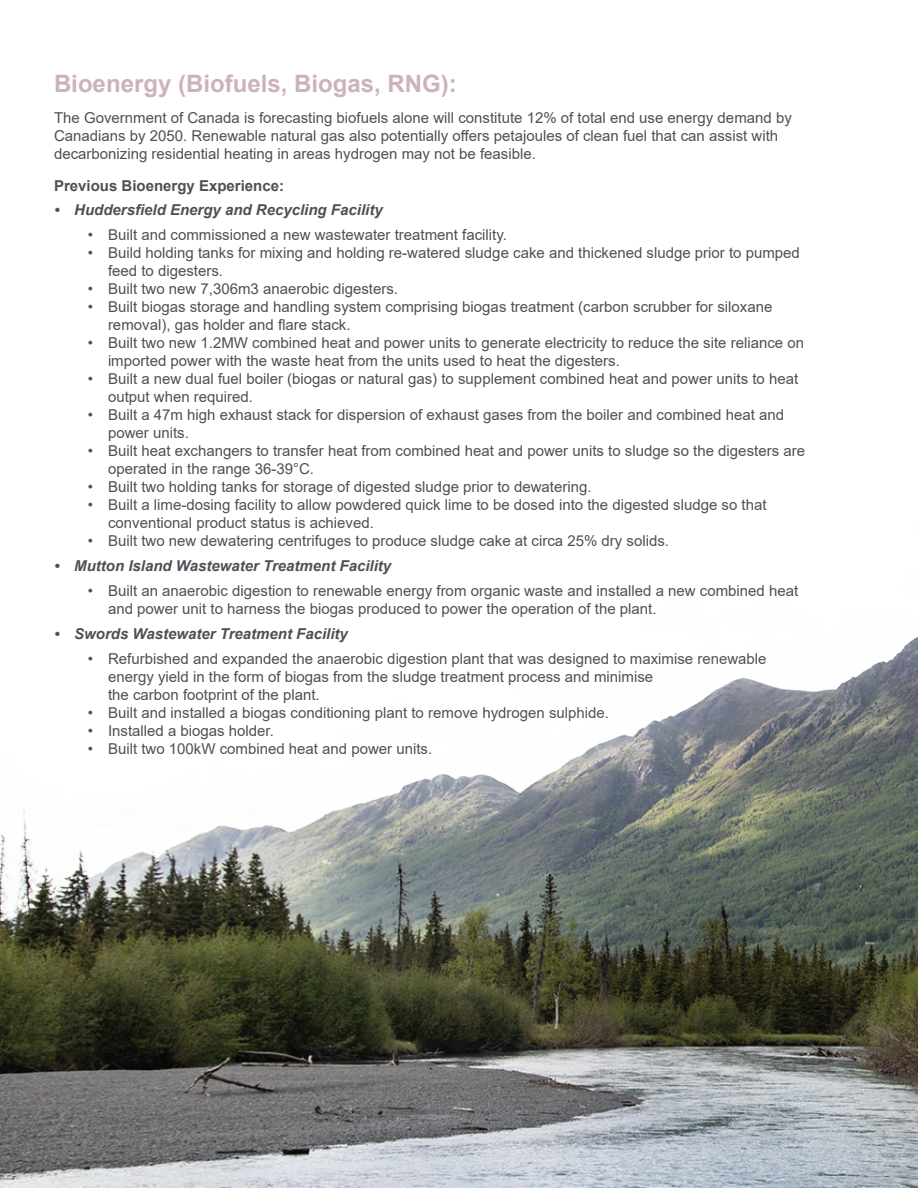
<style>
.page{position:relative;width:918px;height:1188px;background:#fff}
.page>*{position:absolute;margin:0;border:0;box-sizing:border-box;transform-origin:0 0}
.t1{font:700 24px "Arial";color:#cdb2bd}
.t2{font:15px/18px "Arial";color:#4d5056}
.t3{font:italic 700 15px "Arial";color:#4d5056}
.t4{font:700 15px "Arial";color:#4d5056}
</style>
<div class="page">
<img style="left:0;top:637px;width:918px;height:551px">
<h1 class="t1" style="left:54px;top:66px;width:404px">Bioenergy (Biofuels, Biogas, RNG):</h1>
<p class="t2" style="left:54px;top:109px;width:739px">The Government of Canada is forecasting biofuels alone will constitute 12% of total end use energy demand by<br>Canadians by 2050. Renewable natural gas also potentially offers petajoules of clean fuel that can assist with decarbonizing residential heating in areas hydrogen may not be feasible.</p>
<p class="t4" style="left:54px;top:175px;width:232px">Previous Bioenergy Experience:</p>
<p class="t3" style="left:54px;top:200px;width:330px">• Huddersfield Energy and Recycling Facility</p>
<p class="t2" style="left:88px;top:226px;width:421px">• Built and commissioned a new wastewater treatment facility.</p>
<p class="t2" style="left:108px;top:244px;width:693px;text-indent:-20px">• Build holding tanks for mixing and holding re-watered sludge cake and thickened sludge prior to pumped feed to digesters.</p>
<p class="t2" style="left:88px;top:280px;width:312px">• Built two new 7,306m3 anaerobic digesters.</p>
<p class="t2" style="left:108px;top:298px;width:666px;text-indent:-20px">• Built biogas storage and handling system comprising biogas treatment (carbon scrubber for siloxane removal), gas holder and flare stack.</p>
<p class="t2" style="left:108px;top:334px;width:698px;text-indent:-20px">• Built two new 1.2MW combined heat and power units to generate electricity to reduce the site reliance on imported power with the waste heat from the units used to heat the digesters.</p>
<p class="t2" style="left:108px;top:370px;width:692px;text-indent:-20px">• Built a new dual fuel boiler (biogas or natural gas) to supplement combined heat and power units to heat output when required.</p>
<p class="t2" style="left:108px;top:406px;width:678px;text-indent:-20px">• Built a 47m high exhaust stack for dispersion of exhaust gases from the boiler and combined heat and power units.</p>
<p class="t2" style="left:108px;top:442px;width:699px;text-indent:-20px">• Built heat exchangers to transfer heat from combined heat and power units to sludge so the digesters are operated in the range 36-39°C.</p>
<p class="t2" style="left:88px;top:478px;width:505px">• Built two holding tanks for storage of digested sludge prior to dewatering.</p>
<p class="t2" style="left:108px;top:496px;width:660px;text-indent:-20px">• Built a lime-dosing facility to allow powdered quick lime to be dosed into the digested sludge so that conventional product status is achieved.</p>
<p class="t2" style="left:88px;top:532px;width:583px">• Built two new dewatering centrifuges to produce sludge cake at circa 25% dry solids.</p>
<p class="t3" style="left:54px;top:556px;width:339px">• Mutton Island Wastewater Treatment Facility</p>
<p class="t2" style="left:108px;top:581px;width:692px;text-indent:-20px">• Built an anaerobic digestion to renewable energy from organic waste and installed a new combined heat and power unit to harness the biogas produced to power the operation of the plant.</p>
<p class="t3" style="left:54px;top:624px;width:295px">• Swords Wastewater Treatment Facility</p>
<p class="t2" style="left:108px;top:650px;width:660px;text-indent:-20px">• Refurbished and expanded the anaerobic digestion plant that was designed to maximise renewable energy yield in the form of biogas from the sludge treatment process and minimise<br>the carbon footprint of the plant.</p>
<p class="t2" style="left:88px;top:703px;width:523px">• Built and installed a biogas conditioning plant to remove hydrogen sulphide.</p>
<p class="t2" style="left:88px;top:721px;width:188px">• Installed a biogas holder.</p>
<p class="t2" style="left:88px;top:739px;width:346px">• Built two 100kW combined heat and power units.</p>
</div>
